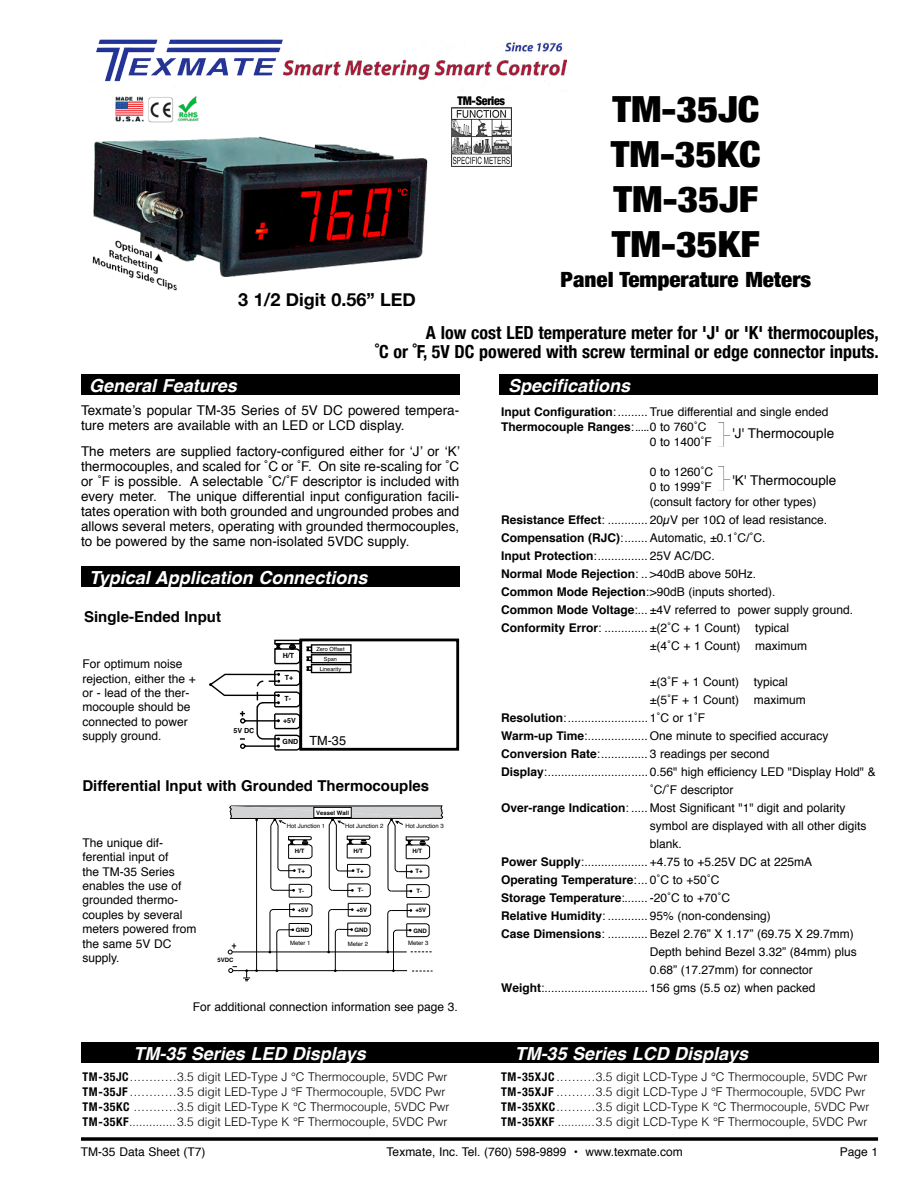
<style>
.page{position:relative;width:918px;height:1188px;background:#fff}
.page>*{position:absolute;margin:0;border:0;box-sizing:border-box;transform-origin:0 0}
.t1{font:900 condensed 36px/45px "Helvetica Neue";color:#000;text-align:justify;scale:1.12 1}
.t2{font:900 condensed 21px "Helvetica Neue";color:#000;scale:1.1 1}
.t3{font:700 condensed 18px/19.5px "Helvetica Neue";color:#000;text-align:right}
.t4{font:italic 700 18px "Helvetica";color:#fff}
.t5{font:700 18px "Helvetica Neue";color:#000}
.t6{font:700 15px "Helvetica";color:#000}
.t7{font:13.5px/15px "Helvetica";color:#000}
.t8{font:12.75px "Helvetica";color:#000}
.t9{font:12px/14.4px "Helvetica";color:#000}
.t10{font:300 12px/15px "Helvetica";color:#000}
.t11{font:700 12px/18px "Helvetica";color:#000}
.t12{font:900 condensed 12px "Helvetica Neue";letter-spacing:-.025em;color:#000}
.t13{font:700 7.05px "Helvetica";color:#000}
.t14{font:6px "Helvetica";color:#000}
.t15{font:700 6px "Helvetica";color:#000}
.t16{font:5.7px/10.2px "Helvetica";color:#000;text-align:center}
.s1{font-weight:700;font-size:7.05px}
.s2{font-weight:400}
.s3{font-weight:700}
.s4{font-family:"Helvetica Neue";font-weight:700;font-stretch:condensed}
</style>
<div class="page">
<hr style="left:81px;top:1138px;width:797px;height:3px;background:#000">
<div style="left:81px;top:375px;width:378px;height:20px;background:#000"></div>
<div style="left:500px;top:375px;width:378px;height:20px;background:#000"></div>
<div style="left:81px;top:567px;width:378px;height:20px;background:#000"></div>
<div style="left:81px;top:1042px;width:797px;height:20px;background:#000"></div>
<img style="left:718px;top:467px;width:13px;height:24px">
<img style="left:718px;top:423px;width:12px;height:24px">
<svg style="left:228px;top:805px;width:215px;height:177px"></svg>
<div style="left:314px;top:807px;width:37px;height:11px;background:#fff"></div>
<div style="left:314px;top:807px;width:37px;height:11px;border:1px solid #000"></div>
<div style="left:299px;top:639px;width:160px;height:112px;border:3px solid #000"></div>
<div style="left:311px;top:664px;width:41px;height:9px;background:#fff;border:1px solid #000"></div>
<div style="left:311px;top:654px;width:41px;height:9px;background:#fff;border:1px solid #000"></div>
<div style="left:311px;top:644px;width:41px;height:9px;background:#fff;border:1px solid #000"></div>
<svg style="left:209px;top:639px;width:104px;height:112px"></svg>
<img style="left:451px;top:107px;width:61px;height:59px">
<img style="left:92px;top:96px;width:336px;height:195px">
<img style="left:96px;top:39px;width:470px;height:43px">
<p class="t12" style="left:458px;top:91px;width:49px">TM-Series</p>
<h3 class="t5" style="left:238px;top:285px;width:179px">3 1/2 Digit 0.56” LED</h3>
<h1 class="t1" style="left:611px;top:85px;width:135px">TM-35JC TM-35KC TM-35JF TM-35KF</h1>
<h2 class="t2" style="left:561px;top:262px;width:229px">Panel Temperature Meters</h2>
<h3 class="t3" style="left:375px;top:321px;width:505px">A low cost LED temperature meter for 'J' or 'K' thermocouples,<br>˚C or ˚F, 5V DC powered with screw terminal or edge connector inputs.</h3>
<h3 class="t4" style="left:89px;top:371px;width:149px">General Features</h3>
<h3 class="t4" style="left:508px;top:371px;width:124px">Specifications</h3>
<p class="t7" style="left:81px;top:404px;width:380px">Texmate’s popular TM-35 Series of 5V DC powered tempera&shy;ture meters are available with an LED or LCD display.</p>
<p class="t7" style="left:81px;top:444px;width:380px;text-align:justify">The meters are supplied factory-configured either for ‘J’ or ‘K’ thermocouples, and scaled for ˚C or ˚F. On site re-scaling for ˚C or ˚F is possible. A selectable ˚C/˚F descriptor is included with every meter. The unique differential input configuration facili&shy;tates operation with both grounded and ungrounded probes and allows several meters, operating with grounded thermocouples, to be powered by the same non-isolated 5VDC supply.</p>
<h3 class="t4" style="left:89px;top:563px;width:280px">Typical Application Connections</h3>
<p class="t6" style="left:84px;top:604px;width:139px">Single-Ended Input</p>
<p class="t9" style="left:82px;top:657px;width:115px">For optimum noise rejection, either the + or - lead of the ther&shy;mocouple should be connected to power supply ground.</p>
<p class="t13" style="left:234px;top:725px;width:22px;rotate:1deg">5V DC</p>
<p class="t13" style="left:283px;top:650px;width:13px">H/T</p>
<p class="t13" style="left:285px;top:672px;width:10px">T+</p>
<p class="t13" style="left:285px;top:693px;width:8px">T-</p>
<p class="t13" style="left:283px;top:715px;width:14px">+5V</p>
<p class="t16" style="left:316px;top:644px;width:30px">Zero Offset<br>Span<br>Linearity</p>
<p class="t8" style="left:283px;top:731px;width:65px"><span class="s1">GND</span> TM-35</p>
<p class="t6" style="left:82px;top:774px;width:348px">Differential Input with Grounded Thermocouples</p>
<p class="t9" style="left:82px;top:836px;width:116px">The unique dif&shy;ferential input of<br>the TM-35 Series enables the use of grounded thermo&shy;couples by several meters powered from the same 5V DC supply.</p>
<p class="t15" style="left:218px;top:955px;width:17px">5VDC</p>
<p class="t15" style="left:316px;top:808px;width:34px">Vessel Wall</p>
<p class="t14" style="left:287px;top:821px;width:40px">Hot Junction 1</p>
<p class="t14" style="left:345px;top:821px;width:40px">Hot Junction 2</p>
<p class="t14" style="left:406px;top:822px;width:40px">Hot Junction 3</p>
<p class="t15" style="left:295px;top:846px;width:11px">H/T</p>
<p class="t15" style="left:298px;top:866px;width:9px">T+</p>
<p class="t15" style="left:299px;top:886px;width:7px">T-</p>
<p class="t15" style="left:298px;top:905px;width:12px">+5V</p>
<p class="t15" style="left:296px;top:925px;width:15px">GND</p>
<p class="t15" style="left:353px;top:846px;width:11px">H/T</p>
<p class="t15" style="left:357px;top:866px;width:9px">T+</p>
<p class="t15" style="left:358px;top:885px;width:7px">T-</p>
<p class="t15" style="left:356px;top:905px;width:12px">+5V</p>
<p class="t15" style="left:355px;top:925px;width:15px">GND</p>
<p class="t15" style="left:412px;top:846px;width:11px">H/T</p>
<p class="t15" style="left:415px;top:866px;width:9px">T+</p>
<p class="t15" style="left:417px;top:886px;width:7px">T-</p>
<p class="t15" style="left:415px;top:905px;width:12px">+5V</p>
<p class="t15" style="left:414px;top:926px;width:15px">GND</p>
<p class="t14" style="left:290px;top:938px;width:22px">Meter 1</p>
<p class="t14" style="left:348px;top:939px;width:22px">Meter 2</p>
<p class="t14" style="left:408px;top:939px;width:22px">Meter 3</p>
<p class="t9" style="left:193px;top:1000px;width:266px">For additional connection information see page 3.</p>
<p class="t11" style="left:501px;top:403px;width:116px">Input Configuration<span class="s2">:</span></p>
<p class="t9" style="left:650px;top:405px;width:180px">True differential and single ended</p>
<p class="t11" style="left:501px;top:418px;width:135px">Thermocouple Ranges<span class="s2">:</span></p>
<p class="t9" style="left:650px;top:420px;width:64px;line-height:15px">0 to 760˚C<br>0 to 1400˚F</p>
<p class="t9" style="left:650px;top:465px;width:168px;line-height:15px">0 to 1260˚C<br>0 to 1999˚F<br>(consult factory for other types)</p>
<p class="t11" style="left:501px;top:511px;width:105px">Resistance Effect<span class="s2">:</span></p>
<p class="t9" style="left:650px;top:513px;width:179px">20µV per 10Ω of lead resistance.</p>
<p class="t11" style="left:501px;top:529px;width:124px">Compensation (RJC)<span class="s2">:</span></p>
<p class="t9" style="left:650px;top:531px;width:117px">Automatic, ±0.1˚C/˚C.</p>
<p class="t11" style="left:501px;top:547px;width:97px">Input Protection<span class="s2">:</span></p>
<p class="t7" style="left:732px;top:426px;width:104px">'J' Thermocouple</p>
<p class="t7" style="left:732px;top:473px;width:106px">'K' Thermocouple</p>
<p class="t9" style="left:501px;top:547px;width:353px;line-height:18px;text-indent:148px">25V AC/DC.<br><span class="s3">Normal Mode Rejection</span>: &gt;40dB above 50Hz.<br><span class="s3">Common Mode Rejection</span>:&gt;90dB (inputs shorted).<br><span class="s3">Common Mode Voltage</span>: ±4V referred to power supply ground.<br><span class="s3">Conformity Error</span>:</p>
<p class="t9" style="left:650px;top:619px;width:159px;line-height:18px">±(2˚C + 1 Count) typical ±(4˚C + 1 Count) maximum</p>
<p class="t9" style="left:650px;top:673px;width:157px;line-height:18px">±(3˚F + 1 Count) typical ±(5˚F + 1 Count) maximum</p>
<p class="t11" style="left:501px;top:709px;width:67px">Resolution<span class="s2">:</span></p>
<p class="t9" style="left:650px;top:711px;width:57px">1˚C or 1˚F</p>
<p class="t11" style="left:501px;top:727px;width:88px">Warm-up Time<span class="s2">:</span></p>
<p class="t9" style="left:650px;top:729px;width:180px">One minute to specified accuracy</p>
<p class="t11" style="left:501px;top:745px;width:101px">Conversion Rate<span class="s2">:</span></p>
<p class="t9" style="left:650px;top:747px;width:121px">3 readings per second</p>
<p class="t11" style="left:501px;top:763px;width:48px">Display<span class="s2">:</span></p>
<p class="t9" style="left:650px;top:763px;width:228px;line-height:18px">0.56" high efficiency LED "Display Hold" &amp; ˚C/˚F descriptor</p>
<p class="t11" style="left:501px;top:799px;width:129px">Over-range Indication<span class="s2">:</span></p>
<p class="t9" style="left:650px;top:799px;width:218px;line-height:18px">Most Significant "1" digit and polarity symbol are displayed with all other digits blank.</p>
<p class="t11" style="left:501px;top:853px;width:85px">Power Supply<span class="s2">:</span></p>
<p class="t11" style="left:501px;top:853px;width:312px;text-indent:148px"><span class="s2">+4.75 to +5.25V DC at 225mA<br></span>Operating Temperature<span class="s2">: 0˚C to +50˚C<br></span>Storage Temperature<span class="s2">:</span></p>
<p class="t9" style="left:650px;top:891px;width:82px">-20˚C to +70˚C</p>
<p class="t11" style="left:501px;top:907px;width:106px">Relative Humidity<span class="s2">:</span></p>
<p class="t9" style="left:650px;top:909px;width:123px">95% (non-condensing)</p>
<p class="t11" style="left:501px;top:925px;width:105px">Case Dimensions<span class="s2">:</span></p>
<p class="t9" style="left:650px;top:925px;width:209px;line-height:18px">Bezel 2.76” X 1.17” (69.75 X 29.7mm)<br>Depth behind Bezel 3.32” (84mm) plus<br>0.68” (17.27mm) for connector</p>
<p class="t11" style="left:501px;top:979px;width:45px">Weight<span class="s2">:</span></p>
<p class="t9" style="left:650px;top:981px;width:167px">156 gms (5.5 oz) when packed</p>
<h3 class="t4" style="left:133px;top:1038px;width:234px">TM-35 Series LED Displays</h3>
<h3 class="t4" style="left:515px;top:1038px;width:235px">TM-35 Series LCD Displays</h3>
<p class="t10" style="left:82px;top:1069px;width:369px"><span class="s4">TM-35JC</span>............3.5 digit LED-Type J °C Thermocouple, 5VDC Pwr <span class="s4">TM-35JF</span> ............3.5 digit LED-Type J °F Thermocouple, 5VDC Pwr <span class="s4">TM-35KC</span> ...........3.5 digit LED-Type K °C Thermocouple, 5VDC Pwr <span class="s4">TM-35KF</span>..............3.5 digit LED-Type K °F Thermocouple, 5VDC Pwr</p>
<p class="t10" style="left:501px;top:1069px;width:370px"><span class="s4">TM-35XJC</span> ..........3.5 digit LCD-Type J °C Thermocouple, 5VDC Pwr <span class="s4">TM-35XJF</span> ..........3.5 digit LCD-Type J °F Thermocouple, 5VDC Pwr <span class="s4">TM-35XKC</span>..........3.5 digit LCD-Type K °C Thermocouple, 5VDC Pwr <span class="s4">TM-35XKF</span> ...........3.5 digit LCD-Type K °F Thermocouple, 5VDC Pwr</p>
<p class="t9" style="left:81px;top:1145px;width:126px">TM-35 Data Sheet (T7)</p>
<p class="t9" style="left:387px;top:1145px;width:298px">Texmate, Inc. Tel. (760) 598-9899 • www.texmate.com</p>
<p class="t9" style="left:840px;top:1145px;width:40px">Page 1</p>
</div>
